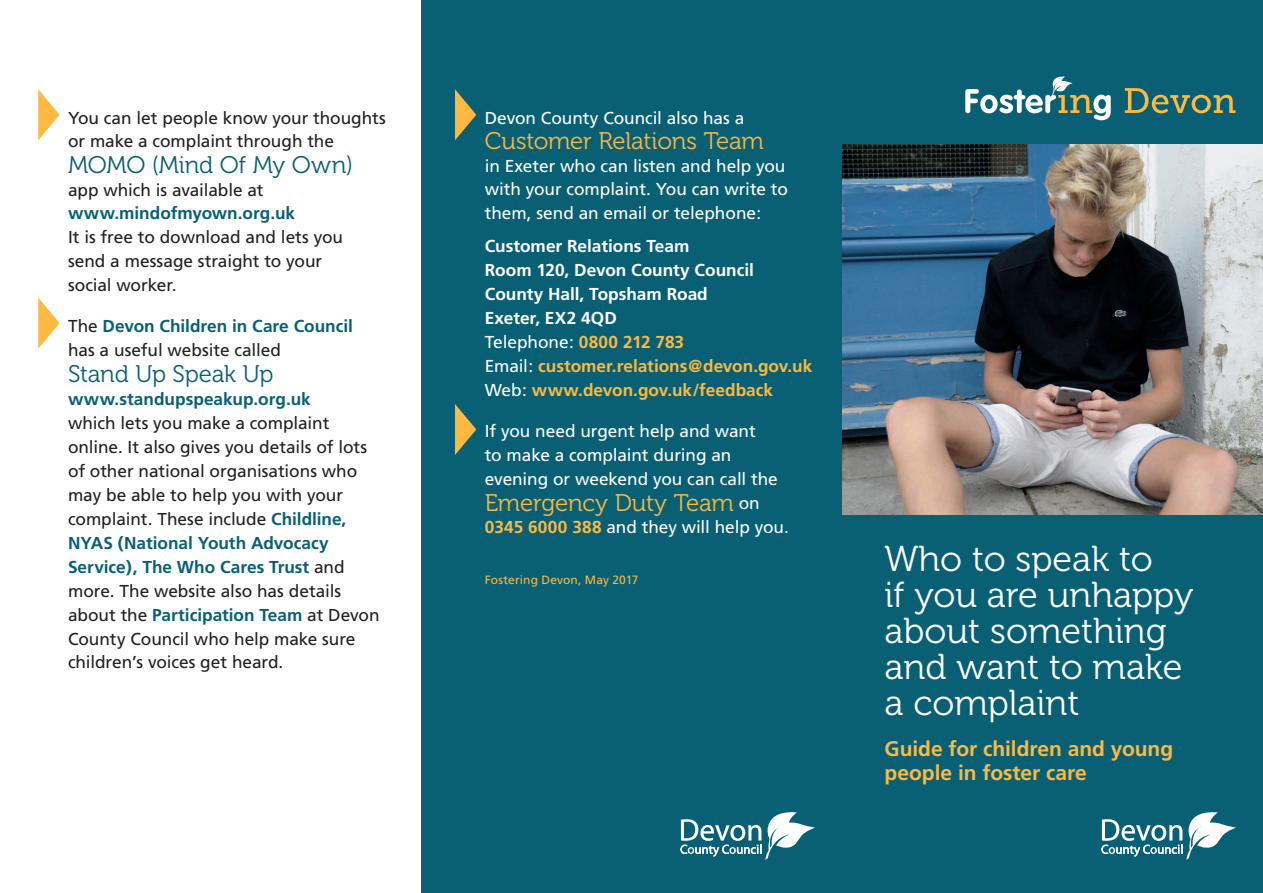
<style>
.page{position:relative;width:1263px;height:893px;background:#fff}
.page>*{position:absolute;margin:0;border:0;box-sizing:border-box;transform-origin:0 0}
.t1{font:36px/36px "Museo 300";color:#fff}
.t2{font:24px "Museo 300";letter-spacing:-.01em;color:#fdb940}
.t3{font:24px "Museo 300";letter-spacing:-.01em;color:#096075}
.t4{font:700 21px/24px "Frutiger";letter-spacing:-.005em;color:#fdb940}
.t5{font:17.25px/24px "Frutiger";letter-spacing:-.005em;color:#231f20}
.t6{font:17.25px/24px "Frutiger";letter-spacing:-.005em;color:#fff}
.t7{font:700 17.25px/24px "Frutiger";color:#fff}
.t8{font:700 17.25px "Frutiger";color:#096075}
.t9{font:12px "Frutiger";letter-spacing:.01em;color:#fdb940}
.s1{font-weight:700;color:#096075}
.s2{font-weight:400}
.s3{color:#fdb940}
.s4{font-family:"Frutiger";font-size:17.25px;color:#fff}
.s5{font-weight:700;color:#fdb940}
</style>
<div class="page">
<div style="left:421px;top:0;width:421px;height:893px;background:#096075"></div>
<div style="left:842px;top:0;width:421px;height:893px;background:#096075"></div>
<svg style="left:1125px;top:88px;width:110px;height:25px"></svg>
<svg style="left:965px;top:76px;width:146px;height:44px"></svg>
<svg style="left:1101px;top:812px;width:135px;height:48px"></svg>
<img style="left:842px;top:145px;width:421px;height:369px">
<svg style="left:680px;top:812px;width:135px;height:48px"></svg>
<svg style="left:38px;top:89px;width:22px;height:51px"></svg>
<svg style="left:38px;top:298px;width:22px;height:51px"></svg>
<svg style="left:455px;top:404px;width:21px;height:51px"></svg>
<svg style="left:455px;top:89px;width:21px;height:51px"></svg>
<p class="t5" style="left:68px;top:106px;width:319px">You can let people know your thoughts or make a complaint through the</p>
<h2 class="t3" style="left:68px;top:152px;width:287px">MOMO (Mind Of My Own)</h2>
<p class="t5" style="left:68px;top:178px;width:197px">app which is available at</p>
<p class="t8" style="left:68px;top:203px;width:229px">www.mindofmyown.org.uk</p>
<p class="t5" style="left:68px;top:226px;width:277px">It is free to download and lets you send a message straight to your social worker.</p>
<p class="t5" style="left:68px;top:315px;width:286px">The <span class="s1">Devon Children in Care Council </span>has a useful website called</p>
<h2 class="t3" style="left:68px;top:361px;width:207px">Stand Up Speak Up</h2>
<p class="t8" style="left:68px;top:388px;width:244px">www.standupspeakup.org.uk</p>
<p class="t5" style="left:68px;top:411px;width:313px">which lets you make a complaint online. It also gives you details of lots of other national organisations who may be able to help you with your complaint. These include <span class="s1">Childline, NYAS (National Youth Advocacy Service), The Who Cares Trust</span> and more. The website also has details about the <span class="s1">Participation Team</span> at Devon County Council who help make sure children’s voices get heard.</p>
<p class="t6" style="left:485px;top:106px;width:261px">Devon County Council also has a</p>
<h2 class="t2" style="left:485px;top:128px;width:281px">Customer Relations Team</h2>
<p class="t6" style="left:485px;top:154px;width:305px">in Exeter who can listen and help you with your complaint. You can write to them, send an email or telephone:</p>
<p class="t7" style="left:485px;top:234px;width:329px">Customer Relations Team<br>Room 120, Devon County Council<br>County Hall, Topsham Road<br>Exeter, EX2 4QD<br><span class="s2">Telephone:</span> <span class="s3">0800 212 783<br></span><span class="s2">Email:</span> <span class="s3">customer.relations@devon.gov.uk<br></span><span class="s2">Web:</span> <span class="s3">www.devon.gov.uk/feedback</span></p>
<p class="t6" style="left:485px;top:419px;width:294px">If you need urgent help and want<br>to make a complaint during an evening or weekend you can call the</p>
<h2 class="t2" style="left:485px;top:489px;width:276px">Emergency Duty Team <span class="s4">on</span></h2>
<p class="t6" style="left:485px;top:515px;width:305px"><span class="s5">0345 6000 388</span> and they will help you.</p>
<p class="t9" style="left:485px;top:572px;width:155px">Fostering Devon, May 2017</p>
<h1 class="t1" style="left:884px;top:542px;width:310px">Who to speak to<br>if you are unhappy about something and want to make a complaint</h1>
<p class="t4" style="left:884px;top:737px;width:290px">Guide for children and young people in foster care</p>
</div>
